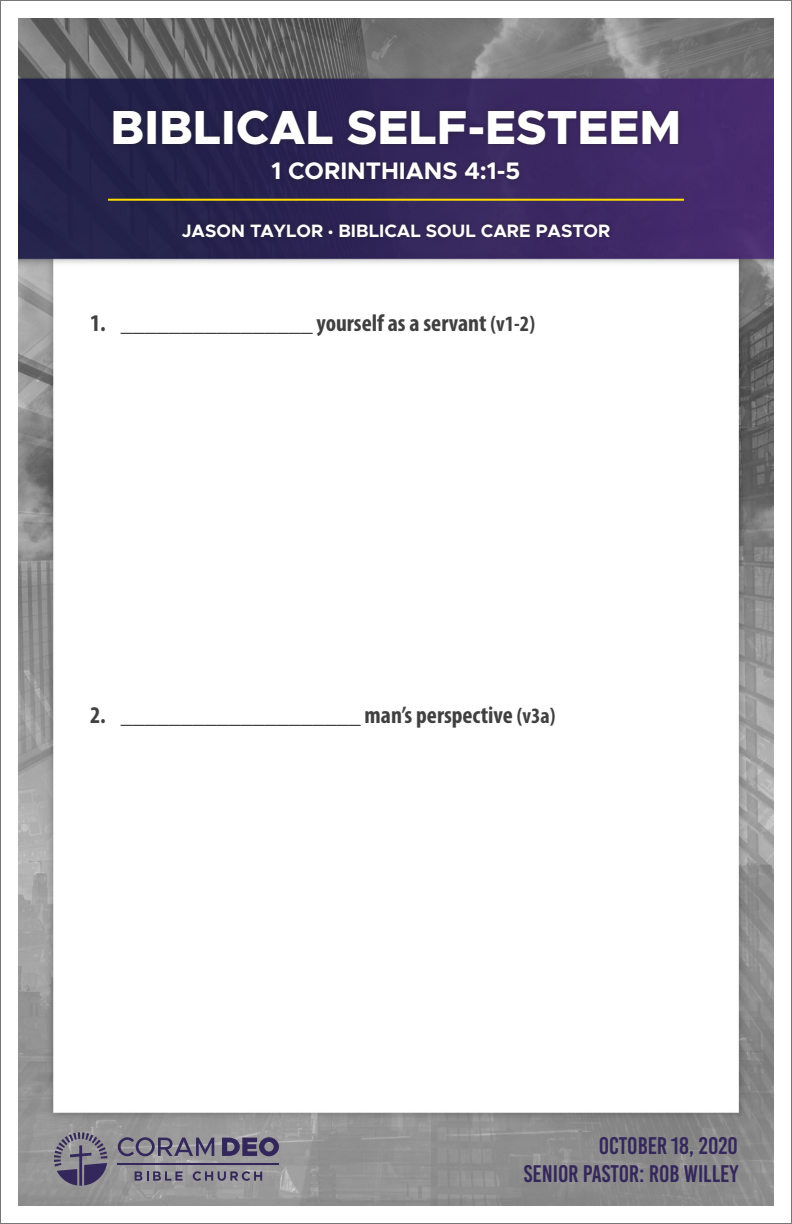
<style>
.page{position:relative;width:792px;height:1224px;background:#fff}
.page>*{position:absolute;margin:0;border:0;box-sizing:border-box;transform-origin:0 0}
.t1{font:800 48px "Metropolis";color:#fff}
.t2{font:700 condensed 24px "Myriad Pro";color:#414041}
.t3{font:24px "Bebas Kai";color:#34275c}
.t4{font:700 24px "Metropolis";color:#fff}
.t5{font:700 18px "Metropolis";color:#fff}
.s1{font-family:"Myriad Pro";font-weight:400}
.s2{font-size:22px}
</style>
<div class="page">
<img style="left:18px;top:18px;width:756px;height:1188px">
<svg style="left:118px;top:1137px;width:96px;height:19px;background:#757083"></svg>
<svg style="left:222px;top:1137px;width:57px;height:19px"></svg>
<svg style="left:135px;top:1171px;width:48px;height:10px"></svg>
<svg style="left:193px;top:1171px;width:69px;height:10px"></svg>
<hr style="left:118px;top:1163px;width:161px;height:2px;background:#34275c">
<svg style="left:54px;top:1132px;width:53px;height:54px;background:#746f82"></svg>
<div style="left:268px;top:158px;width:256px;height:27px;background:#231f20;opacity:.5"></div>
<hr style="left:108px;top:199px;width:576px;height:2px;background:#ffde00">
<div style="left:178px;top:219px;width:436px;height:23px;background:#231f20;opacity:.5"></div>
<div style="left:109px;top:106px;width:574px;height:43px;background:#231f20;opacity:.5"></div>
<p class="t1" style="left:111px;top:97px;width:572px">BIBLICAL SELF-ESTEEM</p>
<p class="t4" style="left:272px;top:156px;width:250px">1 CORINTHIANS 4:1-5</p>
<p class="t5" style="left:182px;top:219px;width:430px">JASON TAYLOR <span class="s1">•</span> BIBLICAL SOUL CARE PASTOR</p>
<p class="t2" style="left:90px;top:308px;width:447px">1. ________________ yourself as a servant <span class="s2">(v1-2)</span></p>
<p class="t2" style="left:90px;top:700px;width:467px">2. ____________________ man’s perspective <span class="s2">(v3a)</span></p>
<p class="t3" style="left:599px;top:1132px;width:141px">OCTOBER 18, 2020</p>
<p class="t3" style="left:524px;top:1161px;width:216px">SENIOR PASTOR: ROB WILLEY</p>
</div>
